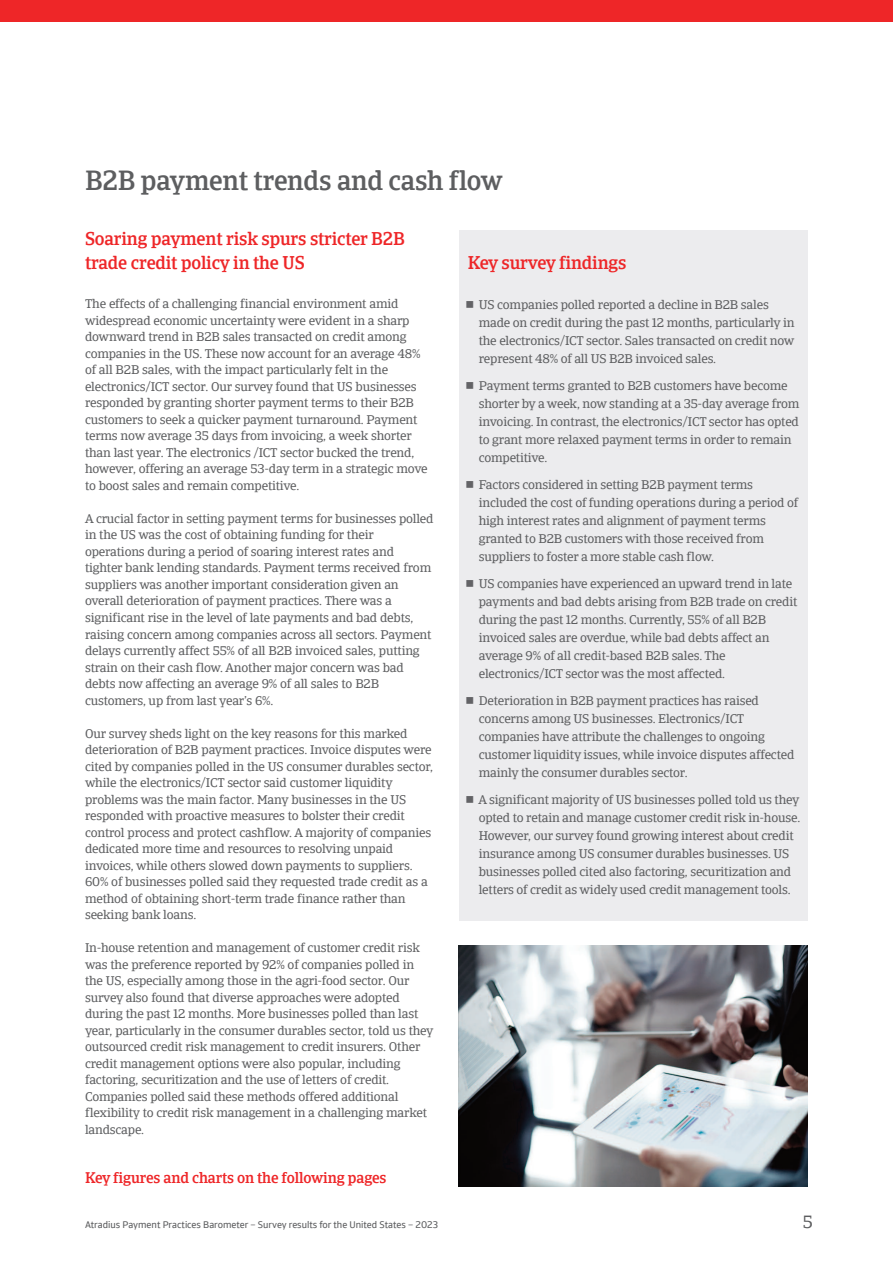
<style>
.page{position:relative;width:893px;height:1263px;background:#fff}
.page>*{position:absolute;margin:0;border:0;box-sizing:border-box;transform-origin:0 0}
.t1{font:500 27px "Catalana";letter-spacing:-.01em;color:#5d5e60}
.t2{font:500 18px/24px "Catalana";letter-spacing:-.01em;color:#ee2628}
.t3{font:18px "Catalana";color:#5d5e60}
.t4{font:500 15px "Catalana";letter-spacing:-.01em;color:#ee2628}
.t5{font:12.75px/16.5px "Catalana";letter-spacing:-.015em;color:#5d5e60}
.t6{font:9.75px "Catalana Sans";color:#5d5e60}
</style>
<div class="page">
<div style="left:0;top:0;width:893px;height:21px;background:#ee2628"></div>
<div style="left:459px;top:230px;width:349px;height:690px;background:#ececee"></div>
<img style="left:459px;top:946px;width:349px;height:240px">
<h1 class="t1" style="left:85px;top:163px;width:419px">B2B payment trends and cash flow</h1>
<h2 class="t2" style="left:85px;top:227px;width:321px">Soaring payment risk spurs stricter B2B trade credit policy in the US</h2>
<h2 class="t2" style="left:468px;top:250px;width:160px">Key survey findings</h2>
<p class="t5" style="left:85px;top:296px;width:344px">The effects of a challenging financial environment amid widespread economic uncertainty were evident in a sharp downward trend in B2B sales transacted on credit among companies in the US. These now account for an average 48% of all B2B sales, with the impact particularly felt in the electronics/ICT sector. Our survey found that US businesses responded by granting shorter payment terms to their B2B customers to seek a quicker payment turnaround. Payment terms now average 35 days from invoicing, a week shorter than last year. The electronics /ICT sector bucked the trend, however, offering an average 53-day term in a strategic move to boost sales and remain competitive.</p>
<p class="t5" style="left:85px;top:510px;width:350px">A crucial factor in setting payment terms for businesses polled in the US was the cost of obtaining funding for their operations during a period of soaring interest rates and tighter bank lending standards. Payment terms received from suppliers was another important consideration given an overall deterioration of payment practices. There was a significant rise in the level of late payments and bad debts, raising concern among companies across all sectors. Payment delays currently affect 55% of all B2B invoiced sales, putting strain on their cash flow. Another major concern was bad debts now affecting an average 9% of all sales to B2B customers, up from last year’s 6%.</p>
<p class="t5" style="left:85px;top:725px;width:350px">Our survey sheds light on the key reasons for this marked deterioration of B2B payment practices. Invoice disputes were cited by companies polled in the US consumer durables sector, while the electronics/ICT sector said customer liquidity problems was the main factor. Many businesses in the US responded with proactive measures to bolster their credit control process and protect cashflow. A majority of companies dedicated more time and resources to resolving unpaid invoices, while others slowed down payments to suppliers.<br>60% of businesses polled said they requested trade credit as a method of obtaining short-term trade finance rather than seeking bank loans.</p>
<p class="t5" style="left:85px;top:939px;width:350px">In-house retention and management of customer credit risk was the preference reported by 92% of companies polled in the US, especially among those in the agri-food sector. Our survey also found that diverse approaches were adopted during the past 12 months. More businesses polled than last year, particularly in the consumer durables sector, told us they outsourced credit risk management to credit insurers. Other credit management options were also popular, including factoring, securitization and the use of letters of credit.<br>Companies polled said these methods offered additional flexibility to credit risk management in a challenging market landscape.</p>
<p class="t4" style="left:85px;top:1168px;width:303px">Key figures and charts on the following pages</p>
<p class="t5" style="left:479px;top:296px;width:317px;line-height:18px">US companies polled reported a decline in B2B sales made on credit during the past 12 months, particularly in the electronics/ICT sector. Sales transacted on credit now represent 48% of all US B2B invoiced sales.</p>
<p class="t5" style="left:479px;top:377px;width:322px;line-height:18px">Payment terms granted to B2B customers have become shorter by a week, now standing at a 35-day average from invoicing. In contrast, the electronics/ICT sector has opted to grant more relaxed payment terms in order to remain competitive.</p>
<p class="t5" style="left:479px;top:476px;width:321px;line-height:18px">Factors considered in setting B2B payment terms included the cost of funding operations during a period of high interest rates and alignment of payment terms granted to B2B customers with those received from suppliers to foster a more stable cash flow.</p>
<p class="t5" style="left:479px;top:575px;width:320px;line-height:18px">US companies have experienced an upward trend in late payments and bad debts arising from B2B trade on credit during the past 12 months. Currently, 55% of all B2B invoiced sales are overdue, while bad debts affect an average 9% of all credit-based B2B sales. The electronics/ICT sector was the most affected.</p>
<p class="t5" style="left:479px;top:692px;width:317px;line-height:18px">Deterioration in B2B payment practices has raised concerns among US businesses. Electronics/ICT companies have attribute the challenges to ongoing customer liquidity issues, while invoice disputes affected mainly the consumer durables sector.</p>
<p class="t5" style="left:478px;top:791px;width:323px;line-height:18px">A significant majority of US businesses polled told us they opted to retain and manage customer credit risk in-house.<br>However, our survey found growing interest about credit insurance among US consumer durables businesses. US businesses polled cited also factoring, securitization and letters of credit as widely used credit management tools.</p>
<p class="t6" style="left:85px;top:1218px;width:355px">Atradius Payment Practices Barometer – Survey results for the United States – 2023</p>
<h2 class="t3" style="left:803px;top:1210px;width:12px">5</h2>
</div>
